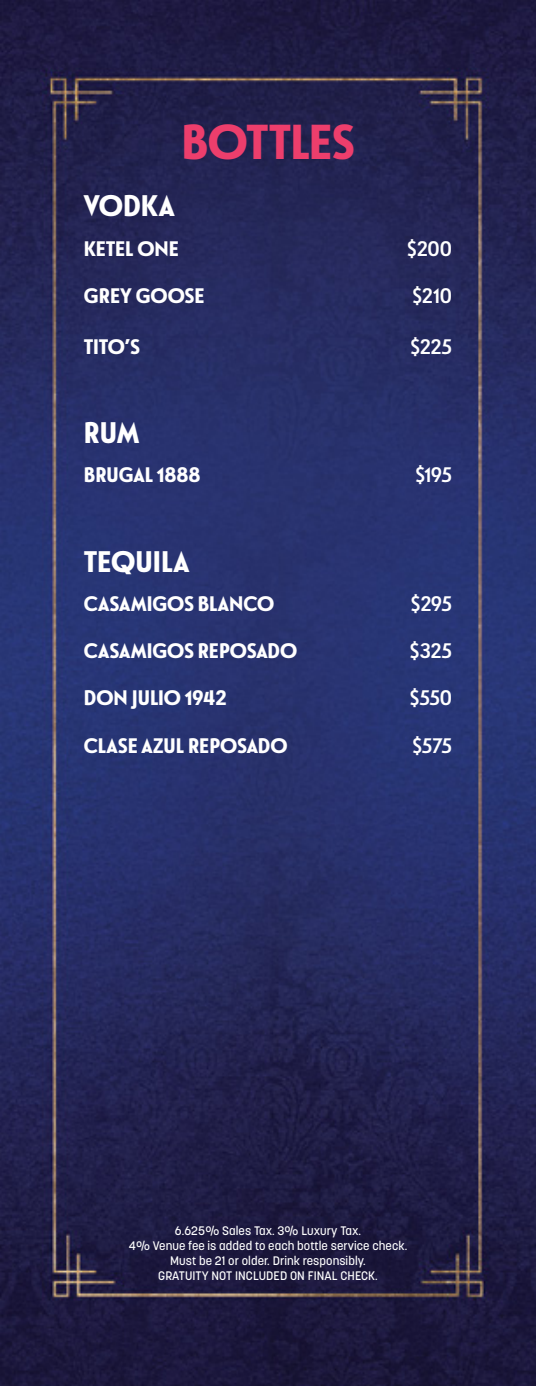
<style>
.page{position:relative;width:536px;height:1386px;background:#fff}
.page>*{position:absolute;margin:0;border:0;box-sizing:border-box;transform-origin:0 0}
.t1{font:900 49px "Le Havre";letter-spacing:-.01em;color:#ed3e6c}
.t2{font:900 29.75px "Le Havre";color:#fff}
.t3{font:900 21px "Le Havre";color:#fff}
.t4{font:700 21px "Le Havre";letter-spacing:-.01em;color:#fff}
.t5{font:500 12.25px/14.7px "Korolev";letter-spacing:.005em;color:#fff;text-align:center}
</style>
<div class="page">
<img style="left:0;top:0;width:536px;height:1386px">
<h1 class="t1" style="left:181px;top:111px;width:174px">BOTTLES</h1>
<h2 class="t2" style="left:84px;top:187px;width:92px">VODKA</h2>
<h3 class="t3" style="left:84px;top:235px;width:97px">KETEL ONE</h3>
<h3 class="t4" style="left:407px;top:236px;width:47px">$200</h3>
<h3 class="t3" style="left:84px;top:282px;width:122px">GREY GOOSE</h3>
<h3 class="t4" style="left:412px;top:283px;width:41px">$210</h3>
<h3 class="t3" style="left:84px;top:333px;width:57px">TITO’S</h3>
<h3 class="t4" style="left:410px;top:334px;width:43px">$225</h3>
<h2 class="t2" style="left:84px;top:414px;width:57px">RUM</h2>
<h3 class="t3" style="left:84px;top:462px;width:118px">BRUGAL 1888</h3>
<h3 class="t4" style="left:415px;top:462px;width:38px">$195</h3>
<h2 class="t2" style="left:84px;top:542px;width:107px">TEQUILA</h2>
<h3 class="t3" style="left:84px;top:590px;width:192px">CASAMIGOS BLANCO</h3>
<h3 class="t4" style="left:410px;top:591px;width:43px">$295</h3>
<h3 class="t3" style="left:84px;top:638px;width:215px">CASAMIGOS REPOSADO</h3>
<h3 class="t4" style="left:409px;top:638px;width:44px">$325</h3>
<h3 class="t3" style="left:84px;top:685px;width:144px">DON JULIO 1942</h3>
<h3 class="t4" style="left:409px;top:685px;width:44px">$550</h3>
<h3 class="t3" style="left:84px;top:732px;width:205px">CLASE AZUL REPOSADO</h3>
<h3 class="t4" style="left:412px;top:733px;width:42px">$575</h3>
<p class="t5" style="left:129px;top:1224px;width:280px">6.625% Sales Tax. 3% Luxury Tax.<br>4% Venue fee is added to each bottle service check.<br>Must be 21 or older. Drink responsibly.<br>GRATUITY NOT INCLUDED ON FINAL CHECK.</p>
</div>
